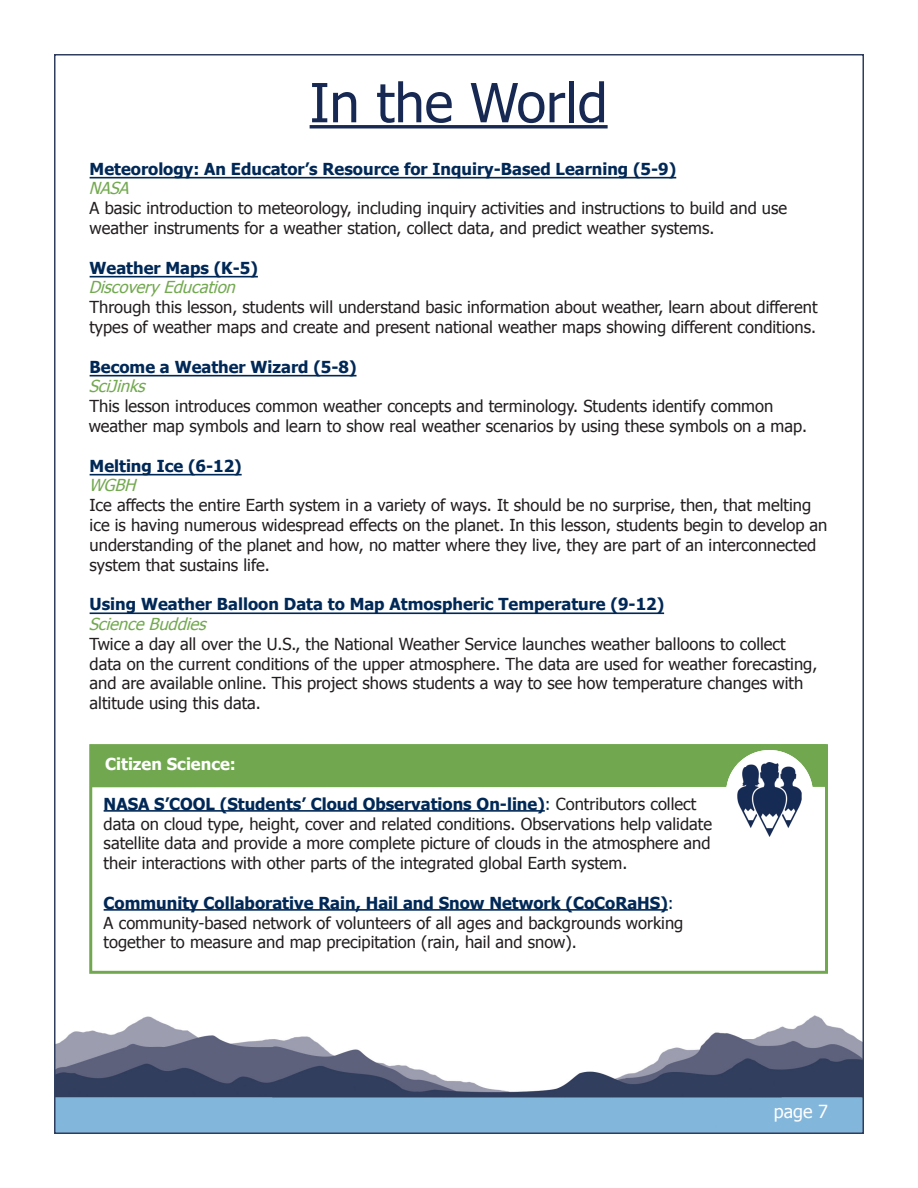
<style>
.page{position:relative;width:918px;height:1188px;background:#fff}
.page>*{position:absolute;margin:0;border:0;box-sizing:border-box;transform-origin:0 0}
.t1{font:54px "Tahoma";color:#172953}
.t2{font:18px "Tahoma";color:#fff}
.t3{font:16.5px/19.8px "Tahoma";color:#231f20}
.t4{font:700 16.5px "Tahoma";color:#fff}
.s1{font-weight:700;color:#002856}
.s2{font-style:italic;color:#73a950}
.s3{color:#002856}
</style>
<div class="page">
<img style="left:57px;top:1016px;width:804px;height:115px">
<hr style="left:310px;top:125px;width:298px;height:3px;background:#172953">
<div style="left:89px;top:744px;width:739px;height:230px;background:#fff;border:3px solid #71a84f"></div>
<div style="left:90px;top:744px;width:736px;height:43px;background:#71a84f"></div>
<hr style="left:104px;top:810px;width:441px;height:2px;background:#002856">
<hr style="left:104px;top:909px;width:564px;height:2px;background:#002856">
<div style="left:726px;top:750px;width:87px;height:87px;background:#fff;border-radius:50%"></div>
<img style="left:737px;top:762px;width:65px;height:75px">
<hr style="left:90px;top:177px;width:586px;height:1px;background:#002856">
<hr style="left:90px;top:276px;width:168px;height:1px;background:#002856">
<hr style="left:90px;top:375px;width:267px;height:1px;background:#002856">
<hr style="left:90px;top:474px;width:152px;height:1px;background:#002856">
<hr style="left:90px;top:612px;width:574px;height:2px;background:#002856">
<p class="t1" style="left:310px;top:66px;width:300px">In the World</p>
<p class="t3" style="left:89px;top:158px;width:700px"><span class="s1">Meteorology: An Educator’s Resource for Inquiry-Based Learning (5-9)<br></span><span class="s2">NASA<br></span>A basic introduction to meteorology, including inquiry activities and instructions to build and use weather instruments for a weather station, collect data, and predict weather systems.</p>
<p class="t3" style="left:89px;top:257px;width:730px"><span class="s1">Weather Maps (K-5)<br></span><span class="s2">Discovery Education<br></span>Through this lesson, students will understand basic information about weather, learn about different types of weather maps and create and present national weather maps showing different conditions.</p>
<p class="t3" style="left:89px;top:356px;width:720px"><span class="s1">Become a Weather Wizard (5-8)<br></span><span class="s2">SciJinks<br></span>This lesson introduces common weather concepts and terminology. Students identify common weather map symbols and learn to show real weather scenarios by using these symbols on a map.</p>
<p class="t3" style="left:89px;top:455px;width:740px"><span class="s1">Melting Ice (6-12)<br></span><span class="s2">WGBH<br></span>Ice affects the entire Earth system in a variety of ways. It should be no surprise, then, that melting ice is having numerous widespread effects on the planet. In this lesson, students begin to develop an understanding of the planet and how, no matter where they live, they are part of an interconnected system that sustains life.</p>
<p class="t3" style="left:89px;top:594px;width:730px"><span class="s1">Using Weather Balloon Data to Map Atmospheric Temperature (9-12)<br></span><span class="s2">ScienceBuddies<br></span>Twice a day all over the U.S., the National Weather Service launches weather balloons to collect data on the current conditions of the upper atmosphere. The data are used for weather forecasting, and are available online. This project shows students a way to see how temperature changes with altitude using this data.</p>
<p class="t4" style="left:105px;top:753px;width:132px">Citizen Science:</p>
<p class="t3" style="left:104px;top:793px;width:610px"><span class="s1">NASA S’COOL (Students’ Cloud Observations On-line)</span><span class="s3">:</span> Contributors collect data on cloud type, height, cover and related conditions. Observations help validate satellite data and provide a more complete picture of clouds in the atmosphere and their interactions with other parts of the integrated global Earth system.</p>
<p class="t3" style="left:104px;top:892px;width:581px"><span class="s1">Community Collaborative Rain, Hail and Snow Network (CoCoRaHS)</span><span class="s3">:<br></span>A community-based network of volunteers of all ages and backgrounds working together to measure and map precipitation (rain, hail and snow).</p>
<p class="t2" style="left:774px;top:1099px;width:56px">page 7</p>
</div>
